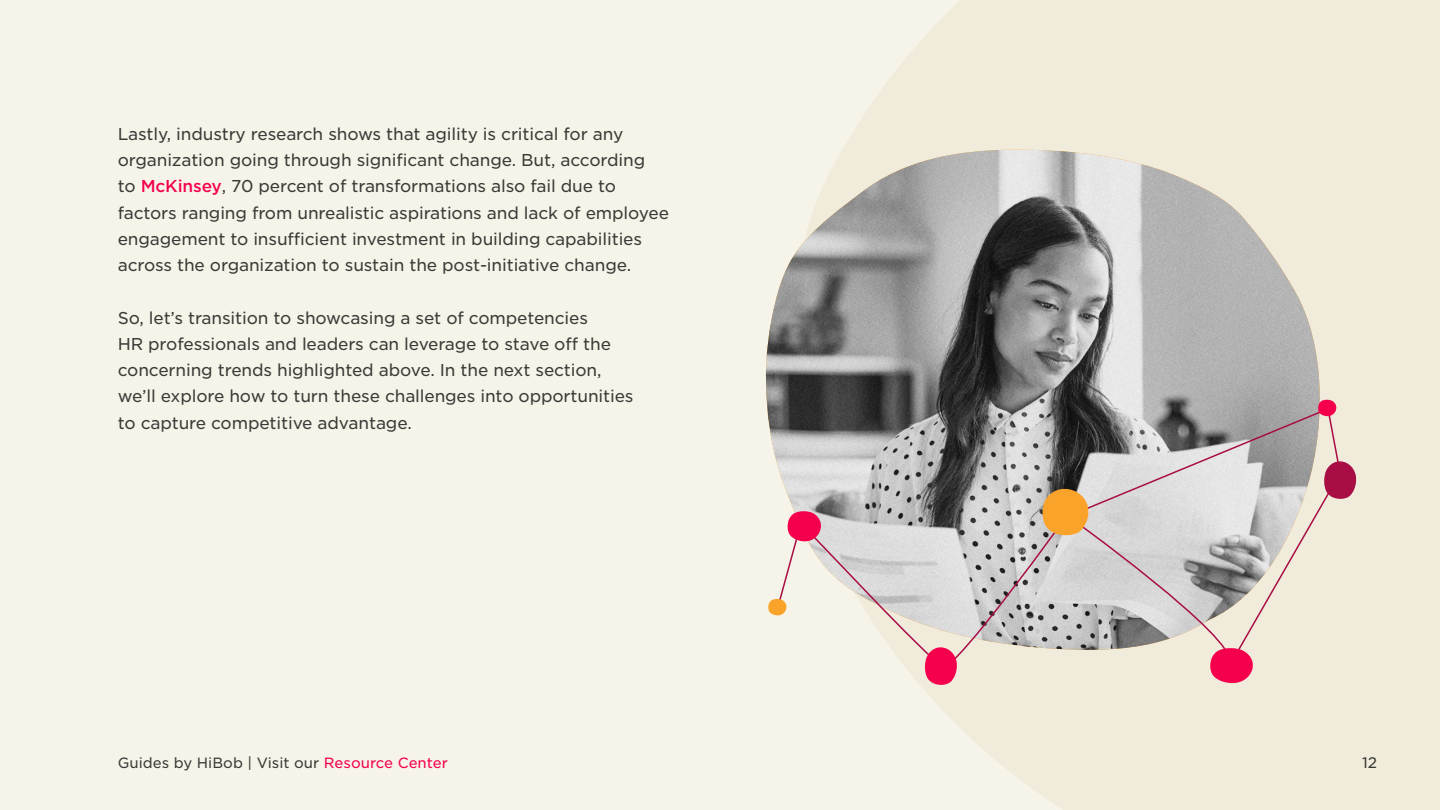
<style>
.page{position:relative;width:1440px;height:810px;background:#f6f3e8}
.page>*{position:absolute;margin:0;border:0;box-sizing:border-box;transform-origin:0 0}
.Body_text{font:16.5px/26.2px "Gotham S Sm";letter-spacing:-.01em;color:#3a3a37}
.t1{font:14.7px "Gotham S Sm";color:#3a3a37}
.t2{font:14.25px "Gotham S Sm";color:#3a3a37}
.s1{font-weight:500;color:#f4004d}
.s2{color:#f4004d}
</style>
<div class="page">
<svg style="left:843px;top:0;width:597px;height:810px;fill:#f0ebdb"></svg>
<img style="left:765px;top:150px;width:560px;height:309px">
<svg style="left:776px;top:407px;width:566px;height:280px"></svg>
<svg style="left:1043px;top:487px;width:46px;height:48px;background:#e8a448"></svg>
<svg style="left:1324px;top:460px;width:33px;height:39px"></svg>
<svg style="left:925px;top:646px;width:32px;height:39px"></svg>
<svg style="left:1210px;top:648px;width:44px;height:36px"></svg>
<svg style="left:788px;top:511px;width:34px;height:31px"></svg>
<svg style="left:768px;top:599px;width:19px;height:17px"></svg>
<svg style="left:1318px;top:400px;width:19px;height:16px"></svg>
<p class="Body_text" style="left:118px;top:120px;width:553px">Lastly, industry research shows that agility is critical for any organization going through significant change. But, according<br>to <span class="s1">McKinsey</span>, 70 percent of transformations also fail due to factors ranging from unrealistic aspirations and lack of employee engagement to insufficient investment in building capabilities across the organization to sustain the post-initiative change.</p>
<p class="Body_text" style="left:118px;top:304px;width:517px">So, let s’ transition to showcasing a set of competencies<br>HR professionals and leaders can leverage to stave off the concerning trends highlighted above. In the next section,<br>we l l’ explore how to turn these challenges into opportunities to capture competitive advantage.</p>
<p class="t2" style="left:118px;top:753px;width:332px">Guides by HiBob | Visit our <span class="s2">Resource Center</span></p>
<p class="t1" style="left:1362px;top:753px;width:17px">12</p>
</div>
